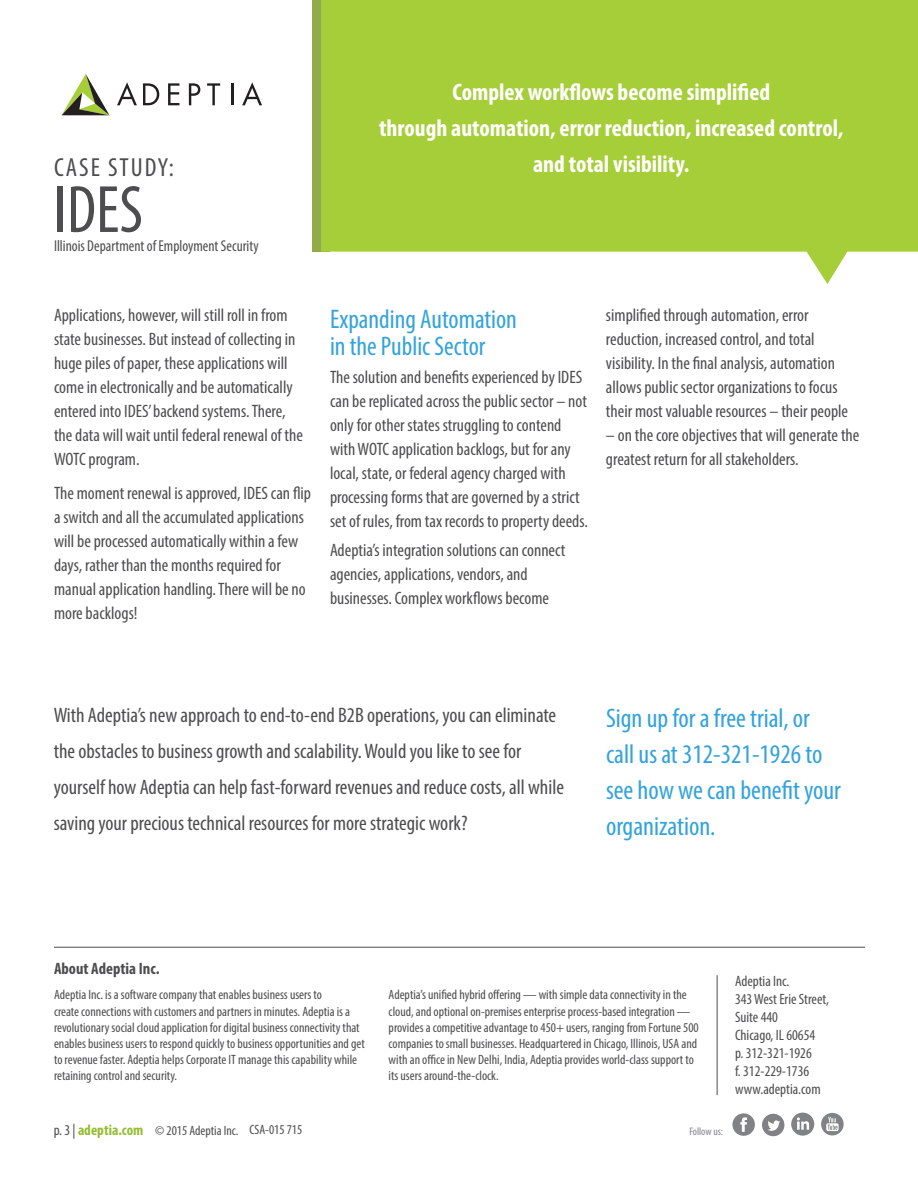
<style>
.page{position:relative;width:918px;height:1188px;background:#fff}
.page>*{position:absolute;margin:0;border:0;box-sizing:border-box;transform-origin:0 0}
.t1{font:condensed 67.5px "Myriad Pro";color:#4d4d4f}
.t2{font:condensed 27px/36px "Myriad Pro";color:#33a3dc}
.t3{font:condensed 26.25px "Myriad Pro";letter-spacing:.075em;color:#4d4d4f}
.t4{font:700 condensed 24px/36px "Myriad Pro";color:#fff;text-align:center}
.t5{font:condensed 21px/36px "Myriad Pro";color:#4d4d4f}
.t6{font:condensed 18px/24px "Myriad Pro";color:#4d4d4f}
.t7{font:700 condensed 16.5px "Myriad Pro";color:#4d4d4f}
.t8{font:condensed 15.75px "Myriad Pro";color:#4d4d4f}
.t9{font:condensed 15px/18px "Myriad Pro";color:#4d4d4f}
.t10{font:condensed 13.5px/16.2px "Myriad Pro";color:#4d4d4f}
.t11{font:condensed 10.95px "Myriad Pro";color:#808285}
.s1{font-size:15px}
.s2{font-weight:700;font-size:15px;color:#96bc33}
</style>
<div class="page">
<div style="left:312px;top:0;width:18px;height:252px;background:#91ab4c"></div>
<svg style="left:321px;top:0;width:597px;height:284px;background:#afd34e"></svg>
<hr style="left:54px;top:947px;width:811px;height:1px;background:#4d4d4f">
<svg style="left:732px;top:1113px;width:23px;height:23px"></svg>
<svg style="left:762px;top:1114px;width:22px;height:22px"></svg>
<svg style="left:821px;top:1113px;width:23px;height:22px"></svg>
<svg style="left:791px;top:1113px;width:23px;height:23px"></svg>
<hr style="left:717px;top:975px;width:1px;height:120px;background:#4d4d4f">
<svg style="left:117px;top:82px;width:20px;height:23px"></svg>
<svg style="left:143px;top:83px;width:16px;height:22px"></svg>
<svg style="left:168px;top:83px;width:11px;height:22px"></svg>
<svg style="left:189px;top:83px;width:11px;height:22px"></svg>
<svg style="left:207px;top:83px;width:13px;height:22px"></svg>
<hr style="left:232px;top:83px;width:2px;height:22px;background:#231f20">
<svg style="left:242px;top:82px;width:20px;height:23px"></svg>
<svg style="left:61px;top:74px;width:48px;height:41px"></svg>
<h3 class="t3" style="left:54px;top:151px;width:122px">CASE STUDY:</h3>
<h1 class="t1" style="left:54px;top:169px;width:90px">IDES</h1>
<p class="t8" style="left:54px;top:237px;width:206px">Illinois Department of Employment Security</p>
<h3 class="t4" style="left:379px;top:74px;width:466px">Complex workflows become simplified<br>through automation, error reduction, increased control, and total visibility.</h3>
<p class="t6" style="left:54px;top:303px;width:250px">Applications, however, will still roll in from state businesses. But instead of collecting in huge piles of paper, these applications will come in electronically and be automatically entered into IDES’ backend systems. There, the data will wait until federal renewal of the WOTC program.</p>
<p class="t6" style="left:54px;top:481px;width:259px">The moment renewal is approved, IDES can flip a switch and all the accumulated applications will be processed automatically within a few days, rather than the months required for manual application handling. There will be no more backlogs!</p>
<h2 class="t2" style="left:330px;top:305px;width:188px;line-height:27px">Expanding Automation in the Public Sector</h2>
<p class="t6" style="left:330px;top:365px;width:259px">The solution and benefits experienced by IDES can be replicated across the public sector – not only for other states struggling to contend with WOTC application backlogs, but for any local, state, or federal agency charged with processing forms that are governed by a strict set of rules, from tax records to property deeds.</p>
<p class="t6" style="left:330px;top:537px;width:237px">Adeptia’s integration solutions can connect agencies, applications, vendors, and businesses. Complex workflows become</p>
<p class="t6" style="left:606px;top:303px;width:244px">simplified through automation, error reduction, increased control, and total visibility. In the final analysis, automation allows public sector organizations to focus their most valuable resources – their people</p>
<p class="t6" style="left:606px;top:423px;width:255px">– on the core objectives that will generate the greatest return for all stakeholders.</p>
<p class="t5" style="left:54px;top:697px;width:512px">With Adeptia’s new approach to end-to-end B2B operations, you can eliminate the obstacles to business growth and scalability. Would you like to see for yourself how Adeptia can help fast-forward revenues and reduce costs, all while saving your precious technical resources for more strategic work?</p>
<h2 class="t2" style="left:606px;top:699px;width:236px">Sign up for a free trial, or call us at 312-321-1926 to see how we can benefit your organization.</h2>
<p class="t7" style="left:54px;top:958px;width:107px">About Adeptia Inc.</p>
<p class="t10" style="left:54px;top:987px;width:312px">Adeptia Inc. is a software company that enables business users to<br>create connections with customers and partners in minutes. Adeptia is a revolutionary social cloud application for digital business connectivity that enables business users to respond quickly to business opportunities and get to revenue faster. Adeptia helps Corporate IT manage this capability while retaining control and security.</p>
<p class="t10" style="left:389px;top:987px;width:312px">Adeptia’s unified hybrid offering — with simple data connectivity in the cloud, and optional on-premises enterprise process-based integration — provides a competitive advantage to 450+ users, ranging from Fortune 500 companies to small businesses. Headquartered in Chicago, Illinois, USA and with an office in New Delhi, India, Adeptia provides world-class support to its users around-the-clock.</p>
<p class="t10" style="left:54px;top:1122px;width:186px"><span class="s1">p. 3 |</span> <span class="s2">adeptia.com</span> © 2015 Adeptia Inc.</p>
<p class="t10" style="left:249px;top:1121px;width:54px">CSA-015 715</p>
<p class="t11" style="left:689px;top:1125px;width:35px">Follow us:</p>
<p class="t9" style="left:735px;top:972px;width:96px">Adeptia Inc.<br>343 West Erie Street,<br>Suite 440<br>Chicago, IL 60654<br>p. 312-321-1926<br>f. 312-229-1736 www.adeptia.com</p>
</div>
